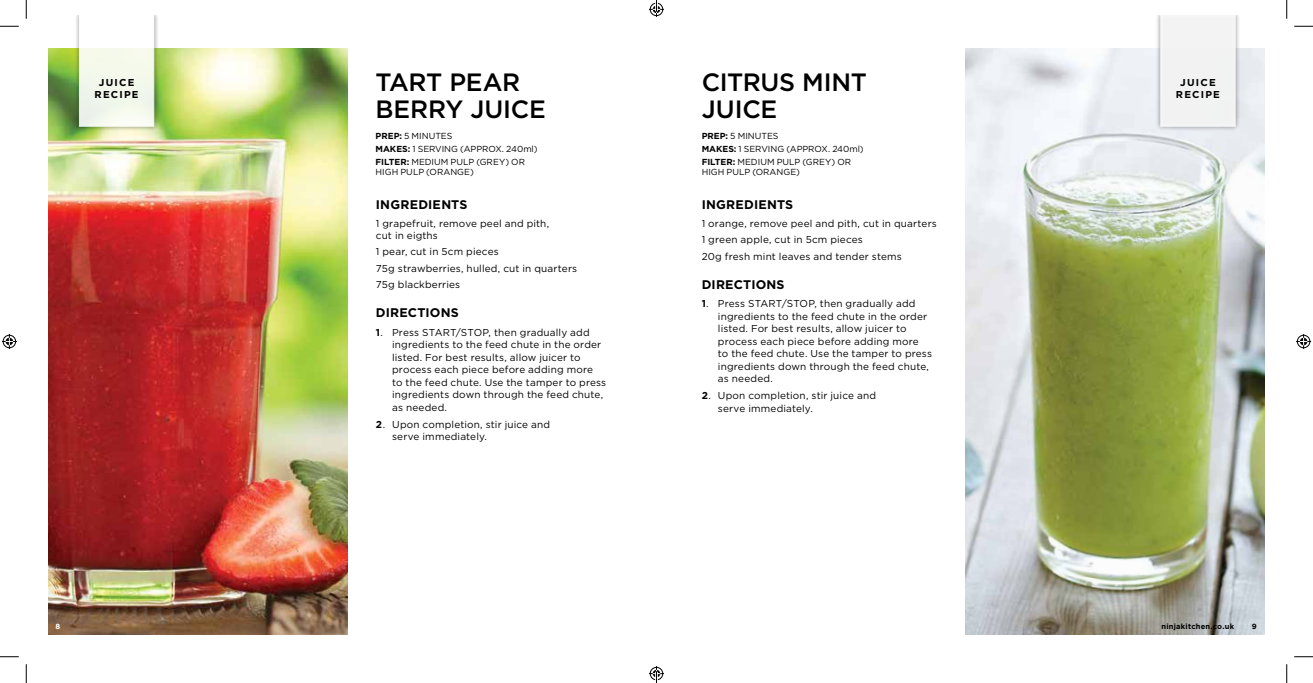
<style>
.page{position:relative;width:1313px;height:683px;background:#fff}
.page>*{position:absolute;margin:0;border:0;box-sizing:border-box;transform-origin:0 0}
.t1{font:500 25px/26.2px "Gotham";letter-spacing:-.01em;color:#000}
.t2{font:700 12.5px "Gotham";letter-spacing:.015em;color:#000}
.t3{font:10px/12.5px "Gotham";letter-spacing:.015em;color:#000}
.t4{font:700 10px/12px "Gotham";letter-spacing:.12em;color:#000;text-align:center}
.t5{font:8.75px/12.8px "Gotham";color:#000}
.t6{font:700 7.5px "Gotham";letter-spacing:.03em;color:#000}
.t7{font:700 7.5px "Gotham";color:#fff}
.s1{font-weight:700}
</style>
<div class="page">
<img style="left:49px;top:49px;width:298px;height:585px">
<img style="left:966px;top:49px;width:298px;height:585px">
<div style="left:74px;top:16px;width:85px;height:116px;background:#000;opacity:.5"></div>
<svg style="left:79px;top:16px;width:75px;height:110px"></svg>
<div style="left:1155px;top:16px;width:85px;height:116px;background:#000;opacity:.5"></div>
<div style="left:1160px;top:16px;width:75px;height:110px;background:#f2f2f2"></div>
<svg style="left:0;top:25px;width:19px;height:2px"></svg>
<svg style="left:1294px;top:25px;width:18px;height:2px"></svg>
<svg style="left:0;top:656px;width:19px;height:1px"></svg>
<svg style="left:1294px;top:656px;width:18px;height:1px"></svg>
<svg style="left:25px;top:0;width:2px;height:19px"></svg>
<svg style="left:25px;top:664px;width:2px;height:18px"></svg>
<svg style="left:1286px;top:0;width:1px;height:19px"></svg>
<svg style="left:1286px;top:664px;width:1px;height:18px"></svg>
<svg style="left:2px;top:334px;width:15px;height:15px"></svg>
<svg style="left:1296px;top:334px;width:15px;height:15px"></svg>
<svg style="left:649px;top:0;width:15px;height:17px"></svg>
<svg style="left:649px;top:666px;width:15px;height:16px"></svg>
<h1 class="t1" style="left:701px;top:69px;width:167px">CITRUS MINT<br>JUICE</h1>
<p class="t5" style="left:701px;top:129px;width:163px"><span class="s1">PREP:</span> 5 MINUTES<br><span class="s1">MAKES:</span> 1 SERVING (APPROX. 240ml)<br><span class="s1">FILTER:</span> MEDIUM PULP (GREY) OR</p>
<p class="t5" style="left:701px;top:165px;width:100px">HIGH PULP (ORANGE)</p>
<h1 class="t1" style="left:375px;top:69px;width:172px">TART PEAR<br>BERRY JUICE</h1>
<p class="t5" style="left:375px;top:129px;width:163px"><span class="s1">PREP:</span> 5 MINUTES<br><span class="s1">MAKES:</span> 1 SERVING (APPROX. 240ml)<br><span class="s1">FILTER:</span> MEDIUM PULP (GREY) OR</p>
<p class="t5" style="left:375px;top:165px;width:100px">HIGH PULP (ORANGE)</p>
<p class="t2" style="left:376px;top:197px;width:93px">INGREDIENTS</p>
<p class="t3" style="left:376px;top:217px;width:175px;line-height:11.9px">1 grapefruit, remove peel and pith, cut in eigths</p>
<p class="t3" style="left:376px;top:243px;width:203px;line-height:16.4px">1 pear, cut in 5cm pieces<br>75g strawberries, hulled, cut in quarters<br>75g blackberries</p>
<p class="t2" style="left:376px;top:305px;width:84px">DIRECTIONS</p>
<p class="t3" style="left:392px;top:325px;width:216px;text-indent:-16px"><span class="s1">1</span>. Press START/STOP, then gradually add ingredients to the feed chute in the order listed. For best results, allow juicer to process each piece before adding more<br>to the feed chute. Use the tamper to press ingredients down through the feed chute, as needed.</p>
<p class="t3" style="left:392px;top:417px;width:160px;text-indent:-16px"><span class="s1">2</span>. Upon completion, stir juice and serve immediately.</p>
<p class="t4" style="left:99px;top:76px;width:37px">JUICE</p>
<p class="t4" style="left:1175px;top:76px;width:46px">JUICE<br>RECIPE</p>
<p class="t4" style="left:95px;top:88px;width:46px">RECIPE</p>
<p class="t2" style="left:701px;top:197px;width:93px">INGREDIENTS</p>
<p class="t3" style="left:701px;top:215px;width:237px;line-height:16.4px">1 orange, remove peel and pith, cut in quarters<br>1 green apple, cut in 5cm pieces<br>20g fresh mint leaves and tender stems</p>
<p class="t2" style="left:701px;top:276px;width:84px">DIRECTIONS</p>
<p class="t3" style="left:718px;top:297px;width:216px;text-indent:-16px"><span class="s1">1</span>. Press START/STOP, then gradually add ingredients to the feed chute in the order listed. For best results, allow juicer to process each piece before adding more<br>to the feed chute. Use the tamper to press ingredients down through the feed chute, as needed.</p>
<p class="t3" style="left:718px;top:389px;width:160px;text-indent:-16px"><span class="s1">2</span>. Upon completion, stir juice and serve immediately.</p>
<p class="t7" style="left:56px;top:621px;width:6px">8</p>
<p class="t6" style="left:1161px;top:621px;width:74px">ninjakitchen.co.uk</p>
<p class="t6" style="left:1251px;top:621px;width:6px">9</p>
</div>
